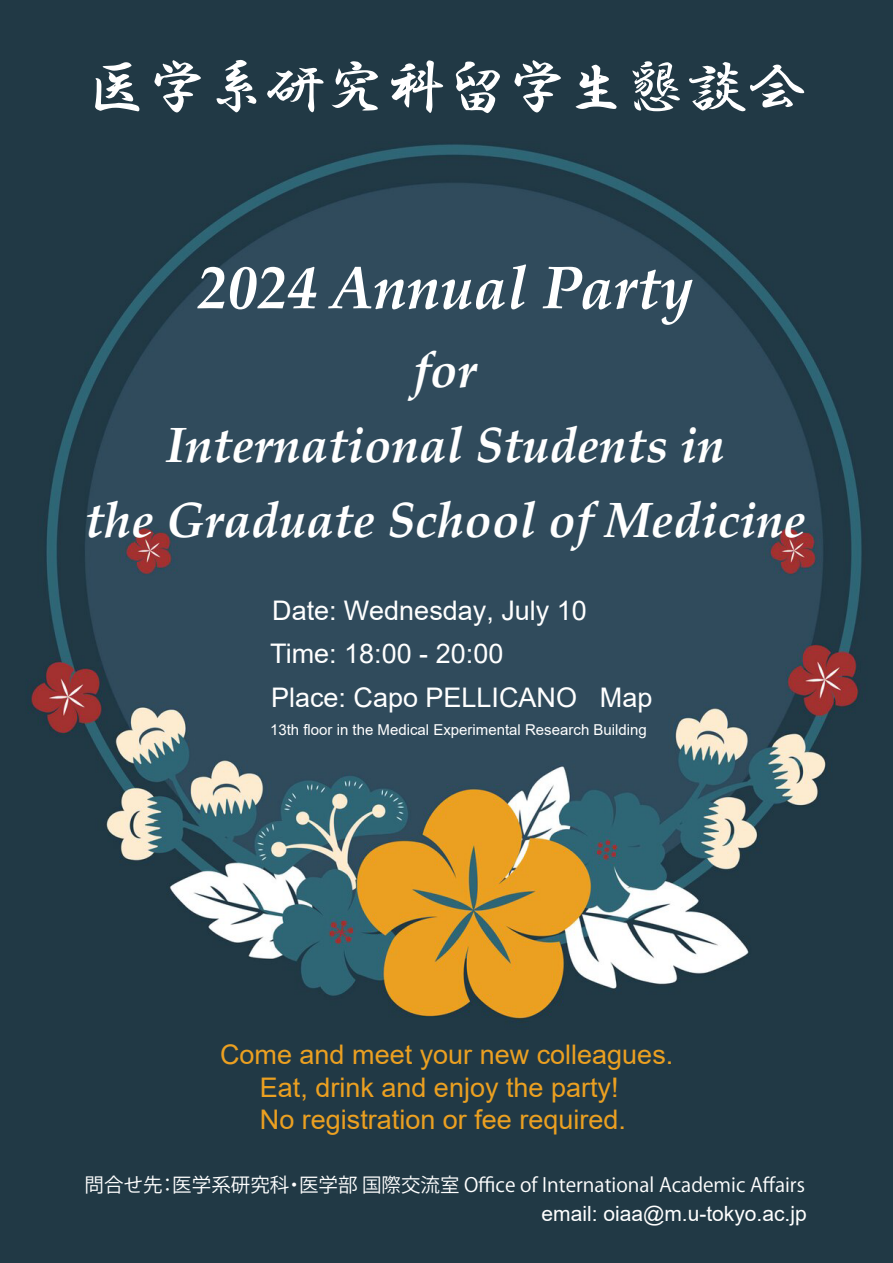
<style>
.page{position:relative;width:893px;height:1263px;background:#213945}
.page>*{position:absolute;margin:0;border:0;box-sizing:border-box;transform-origin:0 0}
.t1{font:italic 700 60px "Palatino Linotype";color:#fff}
.t2{font:60px "HG Gyoshotai";color:#fff}
.t3{font:italic 700 49.5px/75px "Palatino Linotype";color:#fff;text-align:center}
.t4{font:27px/32.4px "Arial";color:#eba021;text-align:center}
.t5{font:27px/42.8px "Arial";color:#fff}
.t6{font:21px "Arial";color:#fff}
.t7{font:19.5px "Koz Go Pr 6 N";color:#fff}
.t8{font:15px "Arial";color:#fff}
</style>
<div class="page">
<img style="left:26px;top:144px;width:836px;height:879px">
<h1 class="t2" style="left:86px;top:56px;width:721px">医学系研究科留学生懇談会</h1>
<h1 class="t1" style="left:197px;top:245px;width:498px">2024 Annual Party</h1>
<h2 class="t3" style="left:85px;top:331px;width:722px">for<br>International Students in<br>the Graduate School of Medicine</h2>
<p class="t5" style="left:270px;top:589px;width:318px">Date: Wednesday, July 10<br>Time: 18:00 - 20:00</p>
<p class="t5" style="left:271px;top:676px;width:383px">Place: Capo PELLICANO Map</p>
<p class="t8" style="left:270px;top:719px;width:378px">13th floor in the Medical Experimental Research Building</p>
<p class="t4" style="left:220px;top:1038px;width:455px">Come and meet your new colleagues.<br>Eat, drink and enjoy the party!<br>No registration or fee required.</p>
<p class="t7" style="left:85px;top:1174px;width:722px">問合せ先：医学系研究科・医学部 国際交流室 Office of International Academic Affairs</p>
<p class="t6" style="left:542px;top:1199px;width:267px">email: oiaa@m.u-tokyo.ac.jp</p>
</div>
